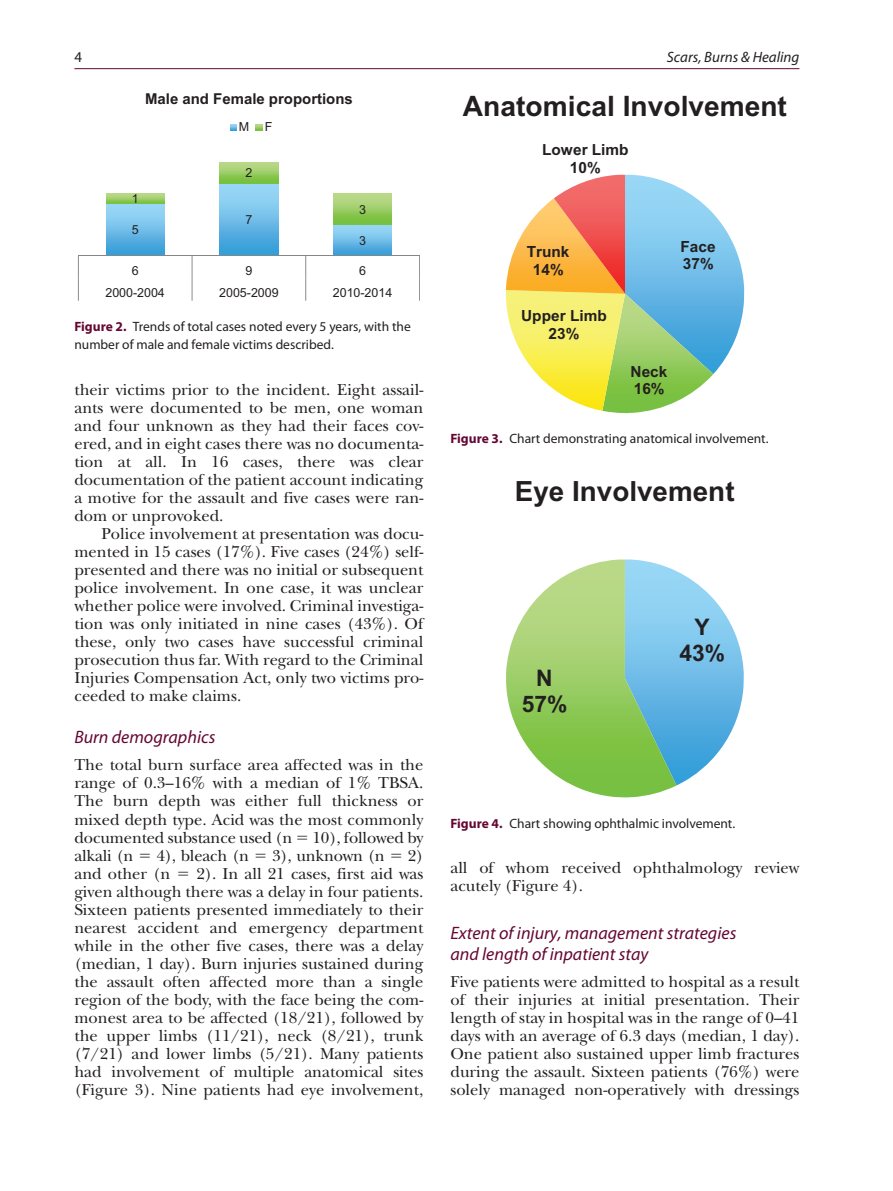
<style>
.page{position:relative;width:893px;height:1191px;background:#fff}
.page>*{position:absolute;margin:0;border:0;box-sizing:border-box;transform-origin:0 0}
.t1{font:700 28.2px "Arial";color:#231f20}
.t2{font:700 27.75px "Arial";color:#231f20}
.t3{font:700 22.8px/26.1px "Arial";color:#231f20;text-align:center}
.t4{font:italic 18px/21px "Myriad Pro";color:#650733}
.t5{font:16.5px/18px "New Baskerville Std";color:#231f20;text-align:justify}
.t6{font:700 15.3px/17.7px "Arial";letter-spacing:.005em;color:#231f20;text-align:center}
.t7{font:700 15px "Arial";color:#231f20}
.t8{font:italic 15px "Myriad Pro";color:#231f20}
.t9{font:15px "Myriad Pro";color:#231f20}
.t10{font:13.5px/18px "Myriad Pro";color:#231f20}
.t11{font:12.45px "Arial";letter-spacing:-.005em;color:#231f20}
.s1{font-weight:700;color:#650733}
</style>
<div class="page">
<hr style="left:74px;top:68px;width:725px;height:1px;background:#650733">
<img style="left:625px;top:175px;width:119px;height:199px">
<img style="left:604px;top:294px;width:109px;height:119px">
<img style="left:506px;top:294px;width:119px;height:117px">
<img style="left:506px;top:198px;width:119px;height:96px">
<img style="left:554px;top:175px;width:65px;height:108px">
<img style="left:506px;top:559px;width:170px;height:238px">
<img style="left:106px;top:193px;width:58px;height:62px">
<img style="left:220px;top:162px;width:58px;height:93px">
<img style="left:334px;top:193px;width:58px;height:62px">
<hr style="left:78px;top:255px;width:341px;height:1px;background:#878686">
<svg style="left:78px;top:256px;width:1px;height:45px"></svg>
<svg style="left:192px;top:256px;width:1px;height:45px"></svg>
<svg style="left:305px;top:256px;width:1px;height:45px"></svg>
<svg style="left:419px;top:256px;width:1px;height:45px"></svg>
<svg style="left:230px;top:124px;width:6px;height:6px"></svg>
<svg style="left:256px;top:124px;width:6px;height:6px"></svg>
<p class="t9" style="left:74px;top:49px;width:9px">4</p>
<p class="t8" style="left:667px;top:49px;width:134px">Scars, Burns &amp; Healing</p>
<p class="t7" style="left:145px;top:89px;width:209px">Male and Female proportions</p>
<p class="t11" style="left:239px;top:119px;width:35px">M F</p>
<p class="t11" style="left:132px;top:191px;width:8px">1</p>
<p class="t11" style="left:132px;top:222px;width:8px">5</p>
<p class="t11" style="left:245px;top:165px;width:8px">2</p>
<p class="t11" style="left:245px;top:211px;width:8px">7</p>
<p class="t11" style="left:359px;top:201px;width:8px">3</p>
<p class="t11" style="left:359px;top:232px;width:8px">3</p>
<p class="t11" style="left:132px;top:262px;width:8px">6</p>
<p class="t11" style="left:245px;top:262px;width:8px">9</p>
<p class="t11" style="left:359px;top:262px;width:8px">6</p>
<p class="t11" style="left:105px;top:285px;width:61px">2000-2004</p>
<p class="t11" style="left:219px;top:285px;width:61px">2005-2009</p>
<p class="t11" style="left:333px;top:285px;width:61px">2010-2014</p>
<p class="t10" style="left:74px;top:318px;width:338px"><span class="s1">Figure 2.</span> Trends of total cases noted every 5 years, with the number of male and female victims described.</p>
<h1 class="t1" style="left:463px;top:87px;width:326px">Anatomical Involvement</h1>
<p class="t6" style="left:542px;top:142px;width:88px">Lower Limb<br>10%</p>
<p class="t6" style="left:527px;top:243px;width:44px">Trunk<br>14%</p>
<p class="t6" style="left:521px;top:307px;width:87px">Upper Limb<br>23%</p>
<p class="t6" style="left:680px;top:238px;width:37px;text-align:left">Face<br>37%</p>
<p class="t6" style="left:631px;top:363px;width:38px;text-align:left">Neck<br>16%</p>
<p class="t5" style="left:74px;top:380px;width:351px">their victims prior to the incident. Eight assail&shy;ants were documented to be men, one woman and four unknown as they had their faces cov&shy;ered, and in eight cases there was no documenta&shy;tion at all. In 16 cases, there was clear documentation of the patient account indicating a motive for the assault and five cases were ran&shy;dom or unprovoked.</p>
<p class="t5" style="left:74px;top:524px;width:351px;text-indent:27px">Police involvement at presentation was docu&shy;mented in 15 cases (17%). Five cases (24%) self&shy;presented and there was no initial or subsequent police involvement. In one case, it was unclear whether police were involved. Criminal investiga&shy;tion was only initiated in nine cases (43%). Of these, only two cases have successful criminal prosecution thus far. With regard to the Criminal Injuries Compensation Act, only two victims pro&shy;ceeded to make claims.</p>
<p class="t4" style="left:74px;top:727px;width:143px">Burn demographics</p>
<p class="t5" style="left:74px;top:756px;width:351px">The total burn surface area affected was in the range of 0.3–16% with a median of 1% TBSA.<br>The burn depth was either full thickness or mixed depth type. Acid was the most commonly documented substance used (n 10), followed by alkali (n</p>
<p class="t10" style="left:450px;top:430px;width:320px"><span class="s1">Figure 3.</span> Chart demonstrating anatomical involvement.</p>
<h2 class="t2" style="left:515px;top:473px;width:221px">Eye Involvement</h2>
<h3 class="t3" style="left:679px;top:614px;width:47px">Y<br>43%</h3>
<h3 class="t3" style="left:522px;top:666px;width:47px">N<br>57%</h3>
<p class="t10" style="left:450px;top:814px;width:286px"><span class="s1">Figure 4.</span> Chart showing ophthalmic involvement.</p>
<p class="t5" style="left:156px;top:846px;width:94px">4), bleach (n</p>
<p class="t5" style="left:272px;top:846px;width:114px">3), unknown (n</p>
<p class="t5" style="left:408px;top:846px;width:17px">2)</p>
<p class="t5" style="left:74px;top:864px;width:97px">and other (n</p>
<p class="t5" style="left:74px;top:864px;width:351px;text-indent:122px">2). In all 21 cases, first aid was given although there was a delay in four patients.<br>Sixteen patients presented immediately to their nearest accident and emergency department while in the other five cases, there was a delay (median, 1 day). Burn injuries sustained during the assault often affected more than a single region of the body, with the face being the com&shy;monest area to be affected (18/21), followed by the upper limbs (11/21), neck (8/21), trunk (7/21) and lower limbs (5/21). Many patients had involvement of multiple anatomical sites (Figure 3). Nine patients had eye involvement,</p>
<p class="t5" style="left:450px;top:858px;width:350px">all of whom received ophthalmology review acutely (Figure 4).</p>
<p class="t4" style="left:450px;top:922px;width:287px">Extent of injury, management strategies and length of inpatient stay</p>
<p class="t5" style="left:450px;top:972px;width:351px">Five patients were admitted to hospital as a result of their injuries at initial presentation. Their length of stay in hospital was in the range of 0–41 days with an average of 6.3 days (median, 1 day).<br>One patient also sustained upper limb fractures during the assault. Sixteen patients (76%) were solely managed non-operatively with dressings</p>
</div>
